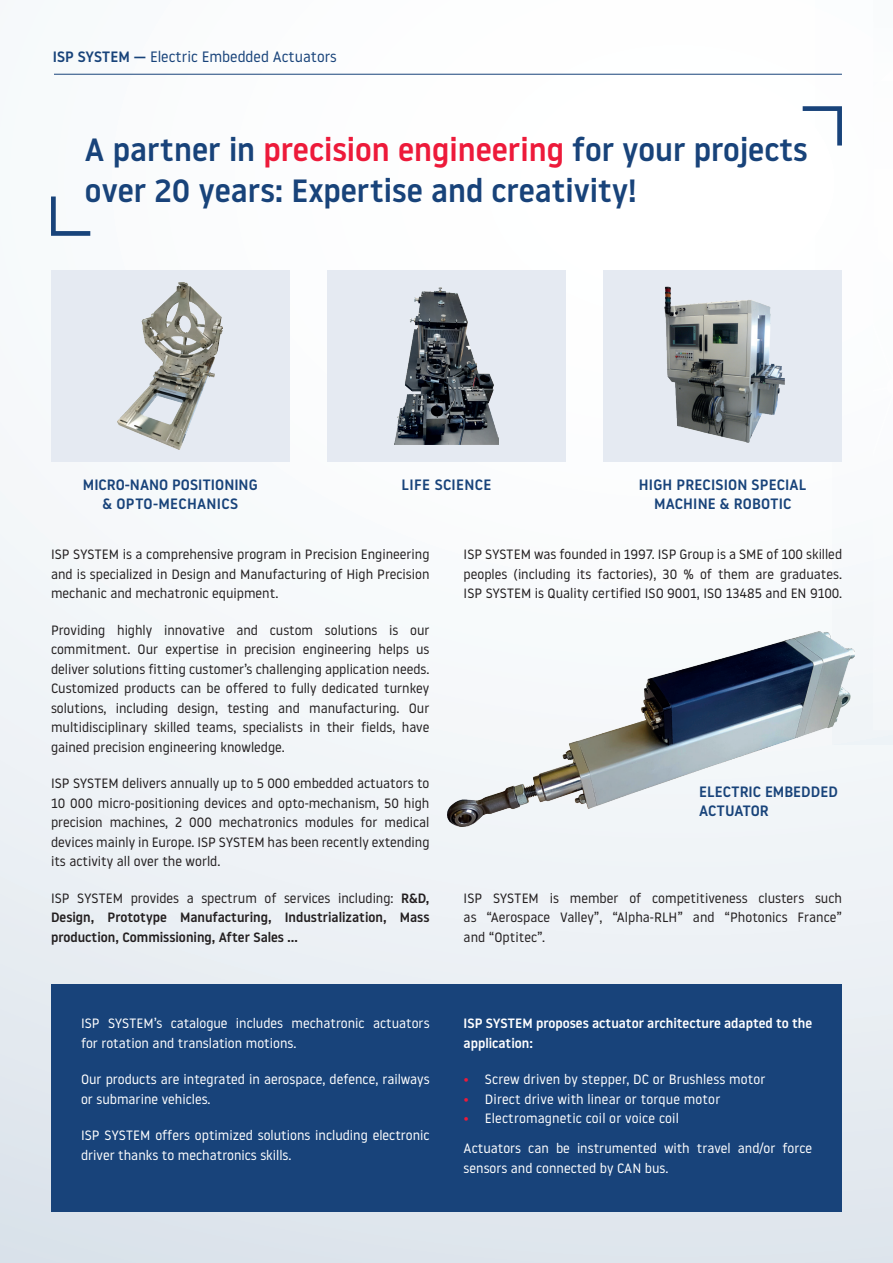
<style>
.page{position:relative;width:893px;height:1263px;background:#fff}
.page>*{position:absolute;margin:0;border:0;box-sizing:border-box;transform-origin:0 0}
.t1{font:500 32.1px/41px "Noway";color:#18437a}
.t2{font:500 15px/19.5px "Noway";letter-spacing:.01em;color:#18437a;text-align:center}
.t3{font:15px "Noway";color:#18437a}
.t4{font:13.5px/19.5px "Noway";color:#231f20;text-align:justify}
.t5{font:13.5px/19.5px "Noway";color:#fff}
.t6{font:500 13.5px/19.5px "Noway";color:#231f20;text-align:justify}
.t7{font:500 13.5px/19.5px "Noway";color:#fff}
.s1{font-weight:500}
.s2{color:#ed1a3a}
.s3{font-weight:400}
</style>
<div class="page">
<div style="left:0;top:0;width:893px;height:1263px;background:linear-gradient(to bottom,#fff,#e1e8ee)"></div>
<hr style="left:54px;top:74px;width:788px;height:1px;background:#18437a">
<div style="left:51px;top:270px;width:238px;height:192px;background:#e5eaf2"></div>
<img style="left:118px;top:282px;width:105px;height:167px">
<div style="left:604px;top:270px;width:238px;height:192px;background:#e5eaf2"></div>
<img style="left:664px;top:286px;width:121px;height:157px">
<div style="left:327px;top:270px;width:239px;height:192px;background:#e5eaf2"></div>
<img style="left:394px;top:287px;width:105px;height:158px">
<img style="left:448px;top:631px;width:406px;height:195px">
<svg style="left:51px;top:196px;width:39px;height:40px"></svg>
<svg style="left:803px;top:106px;width:39px;height:40px"></svg>
<div style="left:51px;top:984px;width:791px;height:228px;background:#18437a"></div>
<p class="t3" style="left:53px;top:47px;width:285px"><span class="s1">ISP SYSTEM —</span> Electric Embedded Actuators</p>
<h1 class="t1" style="left:85px;top:129px;width:724px">A partner in <span class="s2">precision engineering</span> for your projects over 20 years: Expertise and creativity!</h1>
<p class="t2" style="left:83px;top:475px;width:176px">MICRO-NANO POSITIONING &amp; OPTO-MECHANICS</p>
<p class="t2" style="left:639px;top:475px;width:169px">HIGH PRECISION SPECIAL<br>MACHINE &amp; ROBOTIC</p>
<p class="t2" style="left:402px;top:475px;width:91px">LIFE SCIENCE</p>
<p class="t4" style="left:51px;top:544px;width:380px">ISP SYSTEM is a comprehensive program in Precision Engineering and is specialized in Design and Manufacturing of High Precision mechanic and mechatronic equipment.</p>
<p class="t4" style="left:51px;top:620px;width:380px">Providing highly innovative and custom solutions is our commitment. Our expertise in precision engineering helps us deliver solutions fitting customer’s challenging application needs.<br>Customized products can be offered to fully dedicated turnkey solutions, including design, testing and manufacturing. Our multidisciplinary skilled teams, specialists in their fields, have gained precision engineering knowledge.</p>
<p class="t4" style="left:51px;top:773px;width:380px">ISP SYSTEM delivers annually up to 5 000 embedded actuators to 10 000 micro-positioning devices and opto-mechanism, 50 high precision machines, 2 000 mechatronics modules for medical devices mainly in Europe. ISP SYSTEM has been recently extending its activity all over the world.</p>
<p class="t6" style="left:51px;top:888px;width:380px"><span class="s3">ISP SYSTEM provides a spectrum of services including:</span> R&amp;D, Design, Prototype Manufacturing, Industrialization, Mass production, Commissioning, After Sales …</p>
<p class="t5" style="left:81px;top:1013px;width:350px">ISP SYSTEM’s catalogue includes mechatronic actuators for rotation and translation motions.</p>
<p class="t5" style="left:81px;top:1069px;width:350px">Our products are integrated in aerospace, defence, railways or submarine vehicles.</p>
<p class="t5" style="left:81px;top:1125px;width:350px">ISP SYSTEM offers optimized solutions including electronic driver thanks to mechatronics skills.</p>
<p class="t4" style="left:464px;top:544px;width:380px">ISP SYSTEM was founded in 1997. ISP Group is a SME of 100 skilled peoples (including its factories), 30 % of them are graduates.<br>ISP SYSTEM is Quality certified ISO 9001, ISO 13485 and EN 9100.</p>
<p class="t2" style="left:699px;top:781px;width:140px;text-align:left">ELECTRIC EMBEDDED<br>ACTUATOR</p>
<p class="t4" style="left:464px;top:888px;width:380px">ISP SYSTEM is member of competitiveness clusters such as “Aerospace Valley”, “Alpha-RLH” and “Photonics France” and “Optitec”.</p>
<p class="t7" style="left:464px;top:1013px;width:350px">ISP SYSTEM proposes actuator architecture adapted to the application:</p>
<p class="t5" style="left:464px;top:1069px;width:303px"><span class="s2">•</span> Screw driven by stepper, DC or Brushless motor</p>
<p class="t5" style="left:464px;top:1089px;width:258px"><span class="s2">•</span> Direct drive with linear or torque motor</p>
<p class="t5" style="left:464px;top:1108px;width:217px"><span class="s2">•</span> Electromagnetic coil or voice coil</p>
<p class="t5" style="left:464px;top:1138px;width:350px">Actuators can be instrumented with travel and/or force sensors and connected by CAN bus.</p>
</div>
